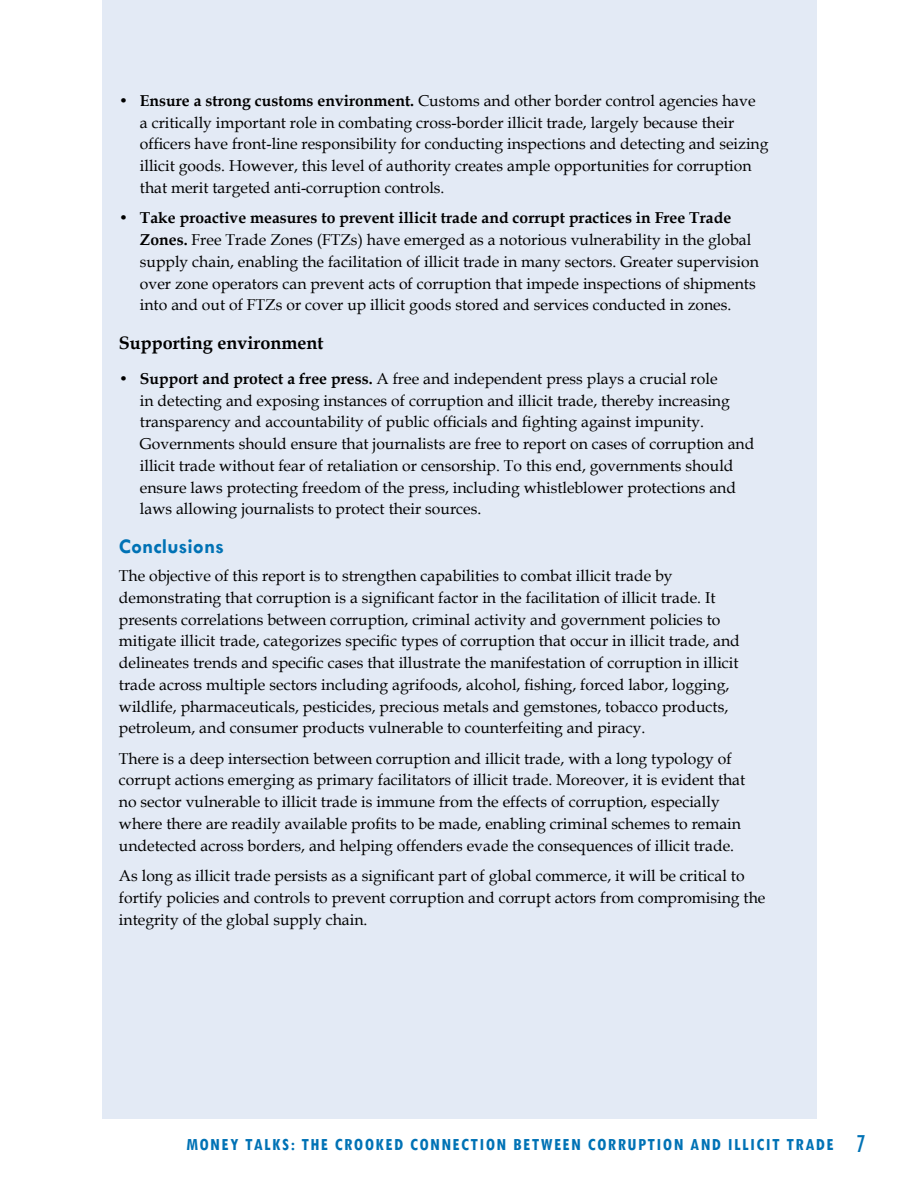
<style>
.page{position:relative;width:918px;height:1188px;background:#fff}
.page>*{position:absolute;margin:0;border:0;box-sizing:border-box;transform-origin:0 0}
.t1{font:700 21px "Tw Cen";color:#0072b5}
.t2{font:700 condensed 18px "Tw Cen";letter-spacing:.08em;color:#0072b5}
.t3{font:700 18px "Book Antiqua";color:#000}
.t4{font:15.75px/21.8px "Book Antiqua";color:#000}
.s1{font-weight:700}
.s2{font-weight:400;font-size:27px}
</style>
<div class="page">
<div style="left:102px;top:0;width:714px;height:1119px;background:#e3eaf5"></div>
<p class="t4" style="left:140px;top:89px;width:630px;text-indent:-21px"><span class="s1">• Ensure a strong customs environment.</span> Customs and other border control agencies have<br>a critically important role in combating cross-border illicit trade, largely because their officers have front-line responsibility for conducting inspections and detecting and seizing illicit goods. However, this level of authority creates ample opportunities for corruption that merit targeted anti-corruption controls.</p>
<p class="t4" style="left:140px;top:207px;width:621px;text-indent:-21px"><span class="s1">• Take proactive measures to prevent illicit trade and corrupt practices in Free Trade Zones.</span> Free Trade Zones (FTZs) have emerged as a notorious vulnerability in the global supply chain, enabling the facilitation of illicit trade in many sectors. Greater supervision over zone operators can prevent acts of corruption that impede inspections of shipments into and out of FTZs or cover up illicit goods stored and services conducted in zones.</p>
<p class="t3" style="left:119px;top:330px;width:206px">Supporting environment</p>
<p class="t4" style="left:140px;top:367px;width:616px;text-indent:-21px"><span class="s1">• Support and protect a free press.</span> A free and independent press plays a crucial role<br>in detecting and exposing instances of corruption and illicit trade, thereby increasing transparency and accountability of public officials and fighting against impunity.<br>Governments should ensure that journalists are free to report on cases of corruption and illicit trade without fear of retaliation or censorship. To this end, governments should ensure laws protecting freedom of the press, including whistleblower protections and laws allowing journalists to protect their sources.</p>
<h1 class="t1" style="left:119px;top:533px;width:107px">Conclusions</h1>
<p class="t4" style="left:119px;top:564px;width:622px">The objective of this report is to strengthen capabilities to combat illicit trade by demonstrating that corruption is a significant factor in the facilitation of illicit trade. It presents correlations between corruption, criminal activity and government policies to mitigate illicit trade, categorizes specific types of corruption that occur in illicit trade, and delineates trends and specific cases that illustrate the manifestation of corruption in illicit trade across multiple sectors including agrifoods, alcohol, fishing, forced labor, logging, wildlife, pharmaceuticals, pesticides, precious metals and gemstones, tobacco products, petroleum, and consumer products vulnerable to counterfeiting and piracy.</p>
<p class="t4" style="left:119px;top:747px;width:628px">There is a deep intersection between corruption and illicit trade, with a long typology of corrupt actions emerging as primary facilitators of illicit trade. Moreover, it is evident that no sector vulnerable to illicit trade is immune from the effects of corruption, especially where there are readily available profits to be made, enabling criminal schemes to remain undetected across borders, and helping offenders evade the consequences of illicit trade.</p>
<p class="t4" style="left:119px;top:865px;width:648px">As long as illicit trade persists as a significant part of global commerce, it will be critical to fortify policies and controls to prevent corruption and corrupt actors from compromising the integrity of the global supply chain.</p>
<p class="t2" style="left:186px;top:1134px;width:681px">MONEY TALKS: THE CROOKED CONNECTION BETWEEN CORRUPTION AND ILLICIT TRADE <span class="s2">7</span></p>
</div>
